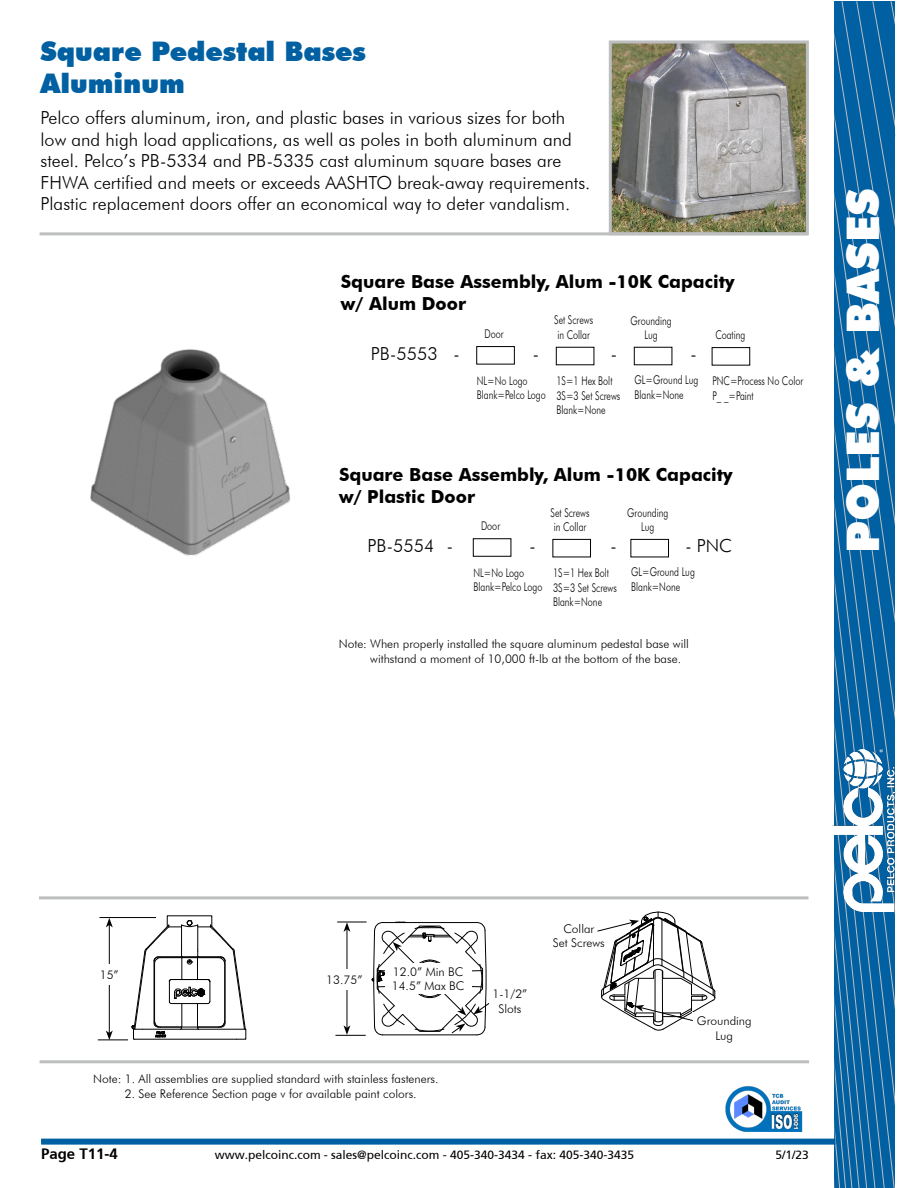
<style>
.page{position:relative;width:918px;height:1188px;background:#fff}
.page>*{position:absolute;margin:0;border:0;box-sizing:border-box;transform-origin:0 0}
.t1{font:900 45px "Futura BT";color:#fff}
.t2{font:900 27px/32.4px "Futura BT";color:#0060a2}
.t3{font:300 18px/21.6px "Futura BT";color:#000}
.t4{font:700 18px/21.6px "Futura BT";color:#000}
.t5{font:700 15px "Frutiger SAIN Bdv 1";color:#000}
.t6{font:300 12px/14.4px "Futura BT";color:#000;text-align:center}
.t7{font:300 12px/14.4px "Futura BT";color:#000;scale:.75 1}
.t8{font:12px "Frutiger SAIN Rmv 1 Roman";color:#000}
</style>
<div class="page">
<img style="left:613px;top:44px;width:192px;height:187px">
<div style="left:609px;top:40px;width:200px;height:195px;border:3px solid #bcbec0"></div>
<img style="left:725px;top:1086px;width:78px;height:46px">
<svg style="left:834px;top:1px;width:61px;height:1187px;background:#1068a4"></svg>
<div style="left:41px;top:1139px;width:795px;height:6px;background:#0060a2"></div>
<img style="left:833px;top:749px;width:63px;height:162px">
<hr style="left:40px;top:232px;width:768px;height:3px;background:#bcbec0">
<hr style="left:40px;top:1060px;width:769px;height:3px;background:#bcbec0">
<img style="left:90px;top:349px;width:200px;height:207px">
<div style="left:712px;top:347px;width:38px;height:19px;border:1px solid #000"></div>
<div style="left:476px;top:346px;width:39px;height:18px;border:1px solid #000"></div>
<div style="left:552px;top:539px;width:39px;height:18px;border:1px solid #000"></div>
<div style="left:630px;top:539px;width:39px;height:18px;border:1px solid #000"></div>
<div style="left:473px;top:538px;width:38px;height:19px;border:1px solid #000"></div>
<svg style="left:131px;top:915px;width:116px;height:125px"></svg>
<hr style="left:98px;top:1040px;width:30px;height:1px;background:#000">
<hr style="left:100px;top:917px;width:56px;height:1px;background:#000">
<hr style="left:109px;top:925px;width:1px;height:108px;background:#000">
<svg style="left:106px;top:1031px;width:7px;height:9px"></svg>
<svg style="left:106px;top:918px;width:7px;height:9px"></svg>
<div style="left:93px;top:964px;width:32px;height:21px;background:#fff"></div>
<svg style="left:597px;top:912px;width:119px;height:119px"></svg>
<hr style="left:335px;top:1035px;width:31px;height:1px;background:#000">
<hr style="left:337px;top:922px;width:30px;height:1px;background:#000">
<hr style="left:347px;top:929px;width:1px;height:99px;background:#000">
<svg style="left:344px;top:1025px;width:6px;height:10px"></svg>
<svg style="left:344px;top:922px;width:6px;height:10px"></svg>
<div style="left:321px;top:969px;width:47px;height:20px;background:#fff"></div>
<svg style="left:371px;top:921px;width:118px;height:115px"></svg>
<hr style="left:39px;top:896px;width:769px;height:3px;background:#bcbec0">
<h2 class="t2" style="left:40px;top:35px;width:327px">Square Pedestal Bases<br>Aluminum</h2>
<p class="t3" style="left:40px;top:107px;width:551px">Pelco offers aluminum, iron, and plastic bases in various sizes for both low and high load applications, as well as poles in both aluminum and steel. Pelco’s PB-5334 and PB-5335 cast aluminum square bases are FHWA certified and meets or exceeds AASHTO break-away requirements.<br>Plastic replacement doors offer an economical way to deter vandalism.</p>
<p class="t4" style="left:341px;top:271px;width:395px">Square Base Assembly, Alum -10K Capacity w/ Alum Door</p>
<p class="t3" style="left:371px;top:342px;width:90px">PB-5553 -</p>
<p class="t3" style="left:533px;top:342px;width:8px">-</p>
<p class="t3" style="left:611px;top:342px;width:8px">-</p>
<p class="t3" style="left:690px;top:342px;width:8px">-</p>
<p class="t7" style="left:631px;top:313px;width:56px;text-align:center">Grounding<br>Lug</p>
<p class="t7" style="left:635px;top:373px;width:87px">GL=Ground Lug<br>Blank=None</p>
<p class="t7" style="left:554px;top:313px;width:53px">Set Screws in Collar</p>
<p class="t7" style="left:556px;top:374px;width:87px">1S=1 Hex Bolt<br>3S=3 Set Screws<br>Blank=None</p>
<p class="t7" style="left:484px;top:327px;width:27px">Door</p>
<p class="t7" style="left:477px;top:373px;width:93px">NL=No Logo<br>Blank=Pelco Logo</p>
<p class="t7" style="left:715px;top:327px;width:42px">Coating</p>
<p class="t7" style="left:712px;top:374px;width:123px">PNC=Process No Color<br>P_ _=Paint</p>
<p class="t4" style="left:339px;top:464px;width:395px">Square Base Assembly, Alum -10K Capacity w/ Plastic Door</p>
<p class="t3" style="left:367px;top:535px;width:87px">PB-5554 -</p>
<p class="t3" style="left:529px;top:535px;width:8px">-</p>
<p class="t3" style="left:610px;top:535px;width:8px">-</p>
<p class="t3" style="left:685px;top:535px;width:48px">- PNC</p>
<p class="t7" style="left:627px;top:505px;width:56px;text-align:center">Grounding<br>Lug</p>
<p class="t7" style="left:631px;top:565px;width:87px">GL=Ground Lug<br>Blank=None</p>
<p class="t7" style="left:551px;top:506px;width:53px">Set Screws in Collar</p>
<p class="t7" style="left:553px;top:566px;width:87px">1S=1 Hex Bolt<br>3S=3 Set Screws<br>Blank=None</p>
<p class="t7" style="left:481px;top:519px;width:27px">Door</p>
<p class="t7" style="left:473px;top:565px;width:93px">NL=No Logo<br>Blank=Pelco Logo</p>
<p class="t6" style="left:370px;top:637px;width:320px;text-align:left;text-indent:-32px">Note: When properly installed the square aluminum pedestal base will withstand a moment of 10,000 ft-lb at the bottom of the base.</p>
<h1 class="t1" style="left:836px;top:553px;width:366px;rotate:-90deg">POLES &amp; BASES</h1>
<p class="t6" style="left:100px;top:967px;width:20px">15”</p>
<p class="t6" style="left:326px;top:972px;width:38px">13.75”</p>
<p class="t6" style="left:392px;top:964px;width:74px;text-align:left">12.0” Min BC<br>14.5” Max BC</p>
<p class="t6" style="left:93px;top:1072px;width:347px">Note: 1. All assemblies are supplied standard with stainless fasteners.</p>
<p class="t6" style="left:125px;top:1086px;width:293px">2. See Reference Section page v for available paint colors.</p>
<p class="t6" style="left:493px;top:987px;width:36px">1-1/2”<br>Slots</p>
<p class="t6" style="left:553px;top:922px;width:53px">Collar<br>Set Screws</p>
<p class="t5" style="left:41px;top:1145px;width:78px">Page T11-4</p>
<p class="t8" style="left:215px;top:1148px;width:421px">www.pelcoinc.com - sales@pelcoinc.com - 405-340-3434 - fax: 405-340-3435</p>
<p class="t6" style="left:697px;top:1014px;width:56px">Grounding<br>Lug</p>
<p class="t8" style="left:776px;top:1147px;width:35px">5/1/23</p>
</div>
